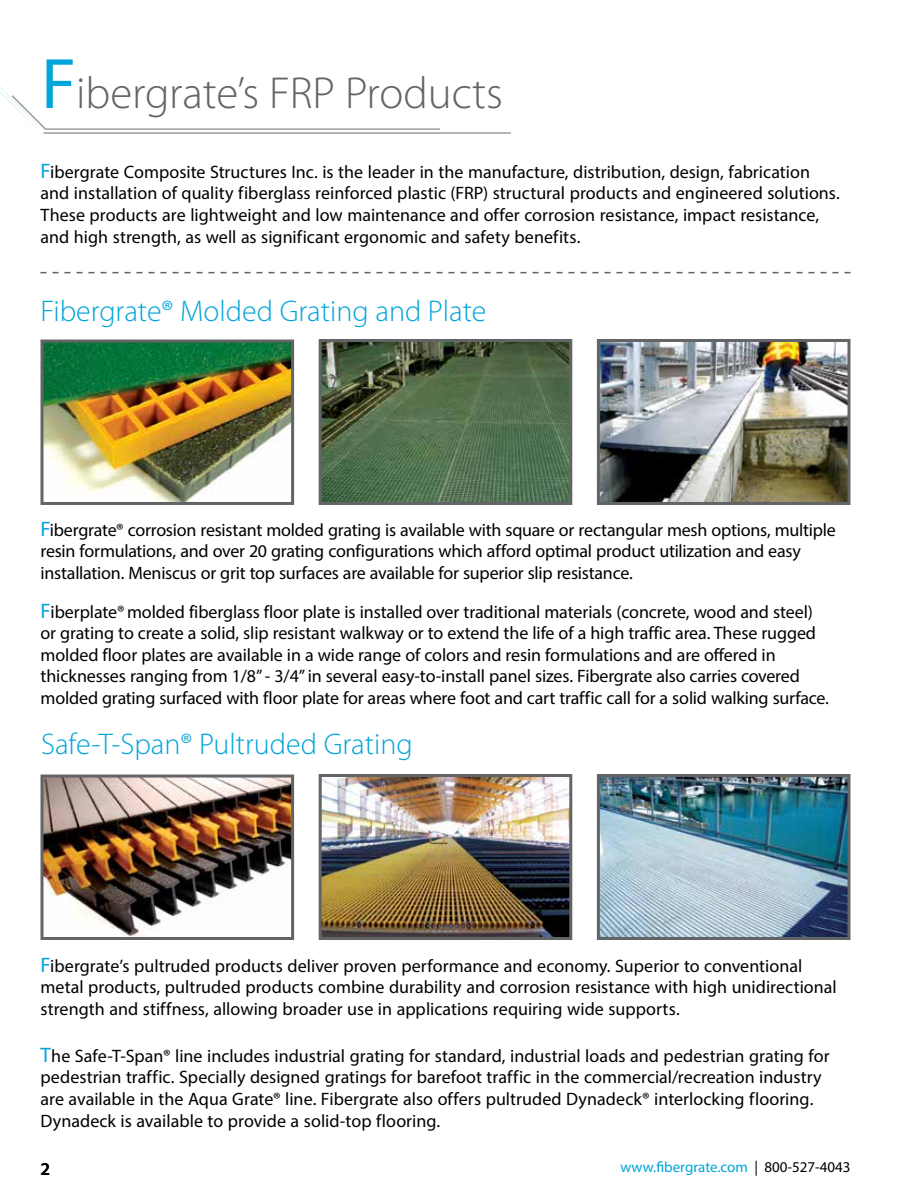
<style>
.page{position:relative;width:918px;height:1188px;background:#fff}
.page>*{position:absolute;margin:0;border:0;box-sizing:border-box;transform-origin:0 0}
.t1{font:300 45px "Myriad Pro";color:#636466}
.t2{font:300 30px "Myriad Pro";color:#00a5d9}
.t3{font:18px/21.6px "Myriad Pro";color:#000}
.t4{font:600 18px "Myriad Pro";color:#000}
.t5{font:15px "Myriad Pro";color:#00a5d9}
.s1{font-weight:400;font-size:72px;color:#00a5d9}
.s2{font-size:21px;color:#00a5d9}
.s3{color:#000}
</style>
<div class="page">
<hr style="left:43px;top:132px;width:468px;height:2px;background:#949495">
<hr style="left:45px;top:128px;width:395px;height:2px;background:#949495">
<svg style="left:0;top:87px;width:49px;height:47px"></svg>
<img style="left:44px;top:344px;width:246px;height:157px">
<div style="left:40px;top:340px;width:254px;height:165px;border:3px solid #636466"></div>
<img style="left:44px;top:779px;width:246px;height:157px">
<div style="left:40px;top:775px;width:254px;height:165px;border:3px solid #636466"></div>
<img style="left:323px;top:343px;width:245px;height:158px">
<div style="left:319px;top:339px;width:253px;height:166px;border:3px solid #636466"></div>
<img style="left:323px;top:778px;width:245px;height:158px">
<div style="left:319px;top:774px;width:253px;height:166px;border:3px solid #636466"></div>
<img style="left:601px;top:343px;width:245px;height:158px">
<div style="left:597px;top:339px;width:253px;height:166px;border:3px solid #636466"></div>
<img style="left:601px;top:778px;width:245px;height:158px">
<div style="left:597px;top:774px;width:253px;height:166px;border:3px solid #636466"></div>
<svg style="left:40px;top:272px;width:810px;height:1px"></svg>
<h1 class="t1" style="left:41px;top:66px;width:463px"><span class="s1">F</span>ibergrate’s FRP Products</h1>
<p class="t3" style="left:41px;top:161px;width:801px"><span class="s2">F</span>ibergrate Composite Structures Inc. is the leader in the manufacture, distribution, design, fabrication and installation of quality fiberglass reinforced plastic (FRP) structural products and engineered solutions.<br>These products are lightweight and low maintenance and offer corrosion resistance, impact resistance, and high strength, as well as significant ergonomic and safety benefits.</p>
<h2 class="t2" style="left:40px;top:293px;width:447px">Fibergrate® Molded Grating and Plate</h2>
<p class="t3" style="left:40px;top:519px;width:797px"><span class="s2">F</span>ibergrate® corrosion resistant molded grating is available with square or rectangular mesh options, multiple resin formulations, and over 20 grating configurations which afford optimal product utilization and easy installation. Meniscus or grit top surfaces are available for superior slip resistance.</p>
<p class="t3" style="left:40px;top:601px;width:790px"><span class="s2">F</span>iberplate®molded fiberglass floor plate is installed over traditional materials (concrete, wood and steel) or grating to create a solid, slip resistant walkway or to extend the life of a high traffic area. These rugged molded floor plates are available in a wide range of colors and resin formulations and are offered in thicknesses ranging from 1/8” - 3/4” in several easy-to-install panel sizes. Fibergrate also carries covered molded grating surfaced with floor plate for areas where foot and cart traffic call for a solid walking surface.</p>
<h2 class="t2" style="left:41px;top:726px;width:373px">Safe-T-Span® Pultruded Grating</h2>
<p class="t3" style="left:40px;top:955px;width:798px"><span class="s2">F</span>ibergrate’s pultruded products deliver proven performance and economy. Superior to conventional metal products, pultruded products combine durability and corrosion resistance with high unidirectional strength and stiffness, allowing broader use in applications requiring wide supports.</p>
<p class="t3" style="left:40px;top:1045px;width:791px"><span class="s2">T</span>he Safe-T-Span® line includes industrial grating for standard, industrial loads and pedestrian grating for pedestrian traffic. Specially designed gratings for barefoot traffic in the commercial/recreation industry are available in the Aqua Grate® line. Fibergrate also offers pultruded Dynadeck® interlocking flooring.<br>Dynadeck is available to provide a solid-top flooring.</p>
<p class="t4" style="left:40px;top:1157px;width:11px">2</p>
<p class="t5" style="left:620px;top:1158px;width:232px">www.fibergrate.com <span class="s3">| 800-527-4043</span></p>
</div>
